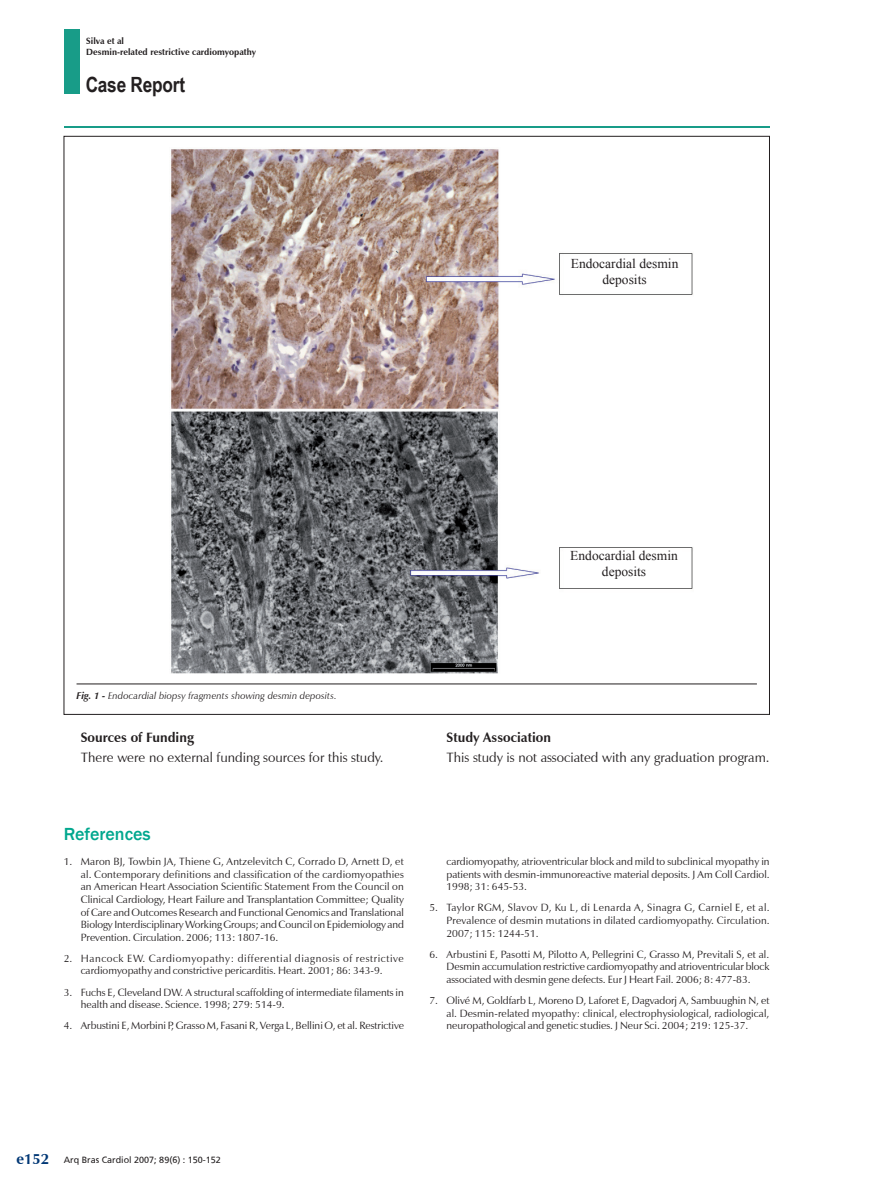
<style>
.page{position:relative;width:893px;height:1191px;background:#fff}
.page>*{position:absolute;margin:0;border:0;box-sizing:border-box;transform-origin:0 0}
.t1{font:700 21px "Arial Narrow";letter-spacing:-.01em;color:#231f20}
.t2{font:500 18px "Franklin Gothic";color:#00a78e}
.t3{font:700 15px "Zapf Humanist 601 BT";color:#013775}
.t4{font:13.5px "Zapf Humanist 601 BT";color:#231f20}
.t5{font:13.5px/16.2px "Times New Roman";color:#231f20;text-align:center}
.t6{font:700 13.5px "Zapf Humanist 601 BT";color:#231f20}
.t7{font:10.5px/12.6px "Zapf Humanist 601 BT";color:#231f20;text-align:justify}
.t8{font:10.5px/12.6px "Zapf Humanist 601 BT";letter-spacing:.055em;color:#231f20;text-align:center}
.t9{font:italic 9.75px "Zapf Humanist 601 BT";letter-spacing:.01em;color:#231f20}
.t10{font:700 9px/10.8px "Zapf Humanist 601 BT";color:#231f20}
.t11{font:9px "Frutiger";color:#231f20}
.s1{font-weight:700}
</style>
<div class="page">
<hr style="left:64px;top:126px;width:706px;height:2px;background:#189c88">
<div style="left:64px;top:29px;width:16px;height:65px;background:#189c88"></div>
<img style="left:171px;top:149px;width:522px;height:525px">
<hr style="left:77px;top:683px;width:680px;height:1px;background:#231f20">
<div style="left:566px;top:551px;width:116px;height:30px;background:#fff"></div>
<div style="left:567px;top:258px;width:116px;height:30px;background:#fff"></div>
<p class="t10" style="left:86px;top:36px;width:171px">Silva et al<br>Desmin-related restrictive cardiomyopathy</p>
<h1 class="t1" style="left:86px;top:68px;width:101px">Case Report</h1>
<p class="t5" style="left:571px;top:255px;width:109px">Endocardial desmin deposits</p>
<p class="t5" style="left:570px;top:547px;width:109px">Endocardial desmin deposits</p>
<p class="t9" style="left:77px;top:689px;width:262px"><span class="s1">Fig. 1 -</span> Endocardial biopsy fragments showing desmin deposits.</p>
<p class="t6" style="left:81px;top:729px;width:115px">Sources of Funding</p>
<p class="t4" style="left:81px;top:749px;width:304px">There were no external funding sources for this study.</p>
<h2 class="t2" style="left:64px;top:822px;width:88px">References</h2>
<p class="t7" style="left:81px;top:855px;width:325px;text-indent:-17px">1. Maron BJ, Towbin JA, Thiene G, Antzelevitch C, Corrado D, Arnett D, et al. Contemporary definitions and classification of the cardiomyopathies an American Heart Association Scientific Statement From the Council on Clinical Cardiology, Heart Failure and Transplantation Committee; Quality of Care and Outcomes Research and Functional Genomics and Translational Biology Interdisciplinary Working Groups; and Council on Epidemiology and Prevention. Circulation. 2006; 113: 1807-16.</p>
<p class="t8" style="left:64px;top:952px;width:342px">2. Hancock EW. Cardiomyopathy: differential diagnosis of restrictive cardiomyopathy and constrictive pericarditis. Heart. 2001; 86: 343-9.</p>
<p class="t7" style="left:81px;top:985px;width:325px;text-indent:-17px">3. Fuchs E, Cleveland DW. A structural scaffolding of intermediate filaments in health and disease. Science. 1998; 279: 514-9.</p>
<p class="t7" style="left:64px;top:1019px;width:342px">4. Arbustini E, Morbini P, Grasso M, Fasani R, Verga L, Bellini O, et al. Restrictive</p>
<p class="t6" style="left:446px;top:729px;width:106px">Study Association</p>
<p class="t4" style="left:446px;top:749px;width:325px">This study is not associated with any graduation program.</p>
<p class="t7" style="left:446px;top:855px;width:325px">cardiomyopathy, atrioventricular block and mild to subclinical myopathy in patients with desmin-immunoreactive material deposits. J Am Coll Cardiol.<br>1998; 31: 645-53.</p>
<p class="t7" style="left:446px;top:901px;width:325px;text-indent:-17px">5. Taylor RGM, Slavov D, Ku L, di Lenarda A, Sinagra G, Carniel E, et al.<br>Prevalence of desmin mutations in dilated cardiomyopathy. Circulation.<br>2007; 115: 1244-51.</p>
<p class="t7" style="left:446px;top:947px;width:325px;text-indent:-17px">6. Arbustini E, Pasotti M, Pilotto A, Pellegrini C, Grasso M, Previtali S, et al.<br>Desmin accumulation restrictive cardiomyopathy and atrioventricular block associated with desmin gene defects. Eur J Heart Fail. 2006; 8: 477-83.</p>
<p class="t7" style="left:446px;top:994px;width:325px;text-indent:-17px">7. Olivé M, Goldfarb L, Moreno D, Laforet E, Dagvadorj A, Sambuughin N, et al. Desmin-related myopathy: clinical, electrophysiological, radiological, neuropathological and genetic studies. J Neur Sci. 2004; 219: 125-37.</p>
<h3 class="t3" style="left:17px;top:1149px;width:34px">e152</h3>
<p class="t11" style="left:64px;top:1154px;width:159px">Arq Bras Cardiol 2007; 89(6) : 150-152</p>
</div>
